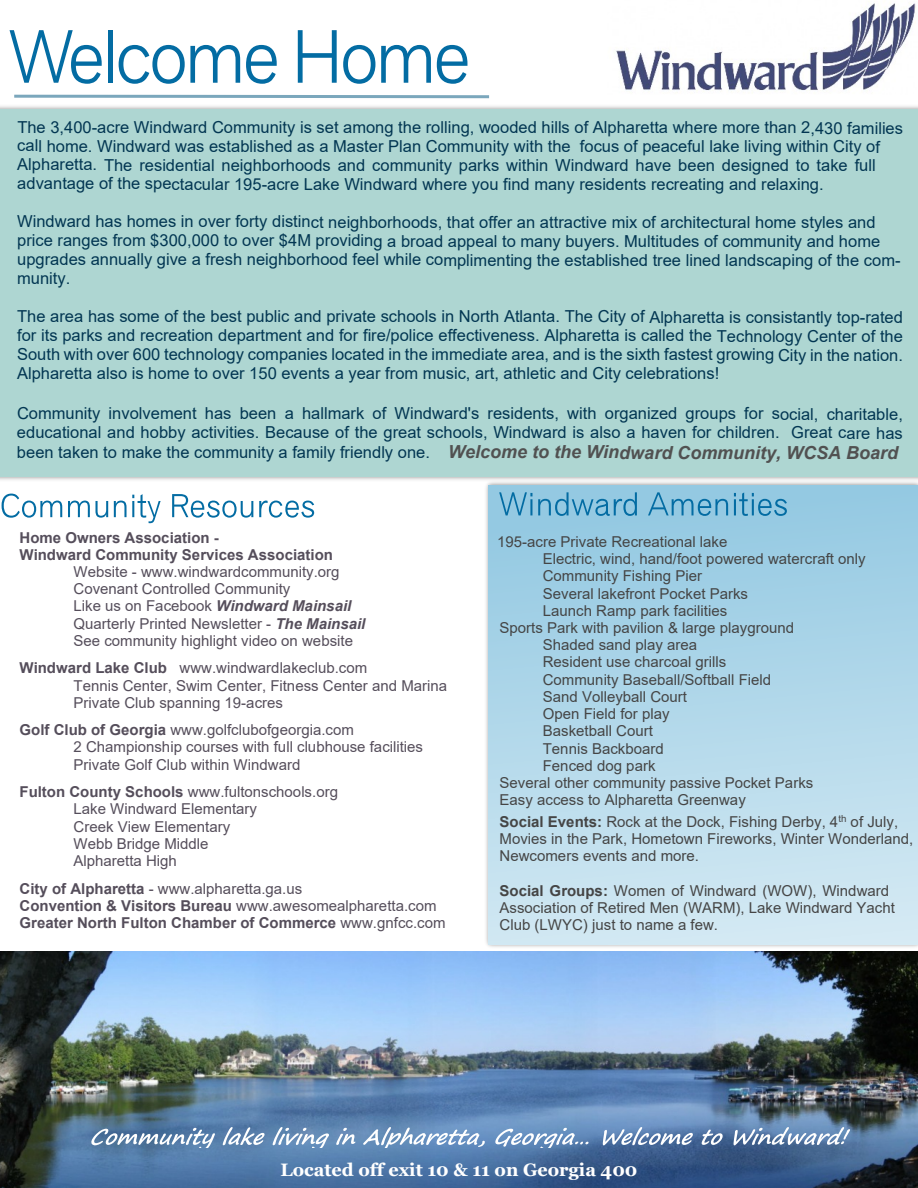
<style>
.page{position:relative;width:918px;height:1188px;background:#fff}
.page>*{position:absolute;margin:0;border:0;box-sizing:border-box;transform-origin:0 0}
.t1{font:700 18px "Georgia";color:#fff}
.t2{font:16.5px/18.9px "Arial";color:#023652}
.t3{font:15px/17.2px "Arial";color:#454545}
.t4{font:15px/17.2px "Arial";color:#554e5b}
.t5{font:700 15px/17.2px "Arial";color:#554e5b}
.s1{font-weight:700;font-style:italic;font-size:18px;color:#515151}
.s2{font-weight:700;font-style:italic}
.s3{font-weight:700}
.s4{font-weight:400}
</style>
<div class="page">
<img style="left:0;top:952px;width:918px;height:236px">
<div style="left:0;top:109px;width:918px;height:368px;background:#aed6d2"></div>
<img style="left:482px;top:479px;width:436px;height:468px">
<div style="left:489px;top:486px;width:429px;height:458px;background:linear-gradient(to bottom,#91c8e1,#d3e9f3)"></div>
<svg style="left:10px;top:30px;width:92px;height:54px"></svg>
<div style="left:108px;top:30px;width:5px;height:53px;background:#036ca3"></div>
<svg style="left:119px;top:45px;width:121px;height:39px"></svg>
<svg style="left:246px;top:45px;width:31px;height:39px"></svg>
<svg style="left:298px;top:30px;width:39px;height:53px"></svg>
<svg style="left:343px;top:45px;width:32px;height:39px"></svg>
<svg style="left:381px;top:45px;width:50px;height:38px"></svg>
<svg style="left:437px;top:45px;width:30px;height:39px"></svg>
<svg style="left:14px;top:94px;width:476px;height:5px"></svg>
<svg style="left:2px;top:494px;width:60px;height:24px"></svg>
<svg style="left:68px;top:501px;width:40px;height:17px"></svg>
<svg style="left:114px;top:494px;width:47px;height:29px"></svg>
<svg style="left:172px;top:494px;width:81px;height:24px"></svg>
<svg style="left:259px;top:501px;width:55px;height:17px"></svg>
<svg style="left:499px;top:492px;width:33px;height:23px"></svg>
<svg style="left:538px;top:492px;width:99px;height:24px;background:#71b2d2"></svg>
<svg style="left:648px;top:492px;width:80px;height:24px;background:#74b4d4"></svg>
<svg style="left:734px;top:492px;width:53px;height:24px"></svg>
<svg style="left:91px;top:1128px;width:124px;height:20px"></svg>
<svg style="left:223px;top:1127px;width:42px;height:18px"></svg>
<svg style="left:273px;top:1127px;width:56px;height:21px"></svg>
<svg style="left:336px;top:1128px;width:20px;height:17px"></svg>
<svg style="left:363px;top:1127px;width:122px;height:21px"></svg>
<svg style="left:495px;top:1128px;width:94px;height:20px"></svg>
<svg style="left:603px;top:1127px;width:90px;height:18px"></svg>
<svg style="left:702px;top:1130px;width:21px;height:15px"></svg>
<svg style="left:734px;top:1127px;width:116px;height:18px"></svg>
<img style="left:616px;top:3px;width:300px;height:89px">
<p class="t2" style="left:17px;top:119px;width:887px">The 3,400-acre Windward Community is set among the rolling, wooded hills of Alpharetta where more than 2,430 families call home. Windward was established as a Master Plan Community with the focus of peaceful lake living within City of Alpharetta. The residential neighborhoods and community parks within Windward have been designed to take full advantage of the spectacular 195-acre Lake Windward where you find many residents recreating and relaxing.</p>
<p class="t2" style="left:17px;top:214px;width:885px">Windward has homes in over forty distinct neighborhoods, that offer an attractive mix of architectural home styles and price ranges from $300,000 to over $4M providing a broad appeal to many buyers. Multitudes of community and home upgrades annually give a fresh neighborhood feel while complimenting the established tree lined landscaping of the com&shy;munity.</p>
<p class="t2" style="left:17px;top:309px;width:887px;text-align:justify">The area has some of the best public and private schools in North Atlanta. The City of Alpharetta is consistantly top-rated for its parks and recreation department and for fire/police effectiveness. Alpharetta is called the Technology Center of the South with over 600 technology companies located in the immediate area, and is the sixth fastest growing City in the nation.<br>Alpharetta also is home to over 150 events a year from music, art, athletic and City celebrations!</p>
<p class="t2" style="left:17px;top:405px;width:887px;line-height:19.5px;text-align:justify">Community involvement has been a hallmark of Windward's residents, with organized groups for social, charitable, educational and hobby activities. Because of the great schools, Windward is also a haven for children. Great care has been taken to make the community a family friendly one. <span class="s1">Welcome to the Windward Community, WCSA Board</span></p>
<p class="t5" style="left:20px;top:530px;width:315px">Home Owners Association -<br>Windward Community Services Association</p>
<p class="t4" style="left:74px;top:565px;width:293px">Website - www.windwardcommunity.org Covenant Controlled Community<br>Like us on Facebook <span class="s2">Windward Mainsail </span>Quarterly Printed Newsletter - <span class="s2">The Mainsail </span>See community highlight video on website</p>
<p class="t4" style="left:74px;top:661px;width:375px;text-indent:-54px"><span class="s3">Windward Lake Club</span> www.windwardlakeclub.com<br>Tennis Center, Swim Center, Fitness Center and Marina<br>Private Club spanning 19-acres</p>
<p class="t4" style="left:74px;top:723px;width:351px;text-indent:-54px"><span class="s3">Golf Club of Georgia</span> www.golfclubofgeorgia.com<br>2 Championship courses with full clubhouse facilities<br>Private Golf Club within Windward</p>
<p class="t4" style="left:74px;top:785px;width:266px;text-indent:-54px"><span class="s3">Fulton County Schools</span> www.fultonschools.org<br>Lake Windward Elementary<br>Creek View Elementary<br>Webb Bridge Middle<br>Alpharetta High</p>
<p class="t5" style="left:20px;top:881px;width:428px">City of Alpharetta <span class="s4">- www.alpharetta.ga.us<br></span>Convention &amp; Visitors Bureau <span class="s4">www.awesomealpharetta.com<br></span>Greater North Fulton Chamber of Commerce <span class="s4">www.gnfcc.com</span></p>
<p class="t3" style="left:497px;top:535px;width:232px">195-acre Private Recreational lake</p>
<p class="t3" style="left:543px;top:552px;width:324px">Electric, wind, hand/foot powered watercraft only</p>
<p class="t3" style="left:543px;top:569px;width:161px">Community Fishing Pier</p>
<p class="t3" style="left:543px;top:586px;width:207px">Several lakefront Pocket Parks</p>
<p class="t3" style="left:543px;top:603px;width:186px">Launch Ramp park facilities</p>
<p class="t3" style="left:500px;top:621px;width:296px">Sports Park with pavilion &amp; large playground</p>
<p class="t3" style="left:543px;top:638px;width:156px">Shaded sand play area</p>
<p class="t3" style="left:543px;top:655px;width:185px">Resident use charcoal grills</p>
<p class="t3" style="left:543px;top:672px;width:230px">Community Baseball/Softball Field</p>
<p class="t3" style="left:543px;top:689px;width:146px">Sand Volleyball Court</p>
<p class="t3" style="left:543px;top:707px;width:128px">Open Field for play</p>
<p class="t3" style="left:543px;top:724px;width:112px">Basketball Court</p>
<p class="t3" style="left:543px;top:741px;width:123px">Tennis Backboard</p>
<p class="t3" style="left:543px;top:758px;width:114px">Fenced dog park</p>
<p class="t3" style="left:500px;top:775px;width:315px">Several other community passive Pocket Parks</p>
<p class="t3" style="left:500px;top:793px;width:248px">Easy access to Alpharetta Greenway</p>
<p class="t3" style="left:500px;top:814px;width:415px"><span class="s3">Social Events:</span> Rock at the Dock, Fishing Derby, 4<sup>th</sup> of July,<br>Movies in the Park, Hometown Fireworks, Winter Wonderland,<br>Newcomers events and more.</p>
<p class="t3" style="left:500px;top:883px;width:397px"><span class="s3">Social Groups:</span> Women of Windward (WOW), Windward<br>Association of Retired Men (WARM), Lake Windward Yacht<br>Club (LWYC) just to name a few.</p>
<p class="t1" style="left:280px;top:1163px;width:359px">Located off exit 10 &amp; 11 on Georgia 400</p>
</div>
